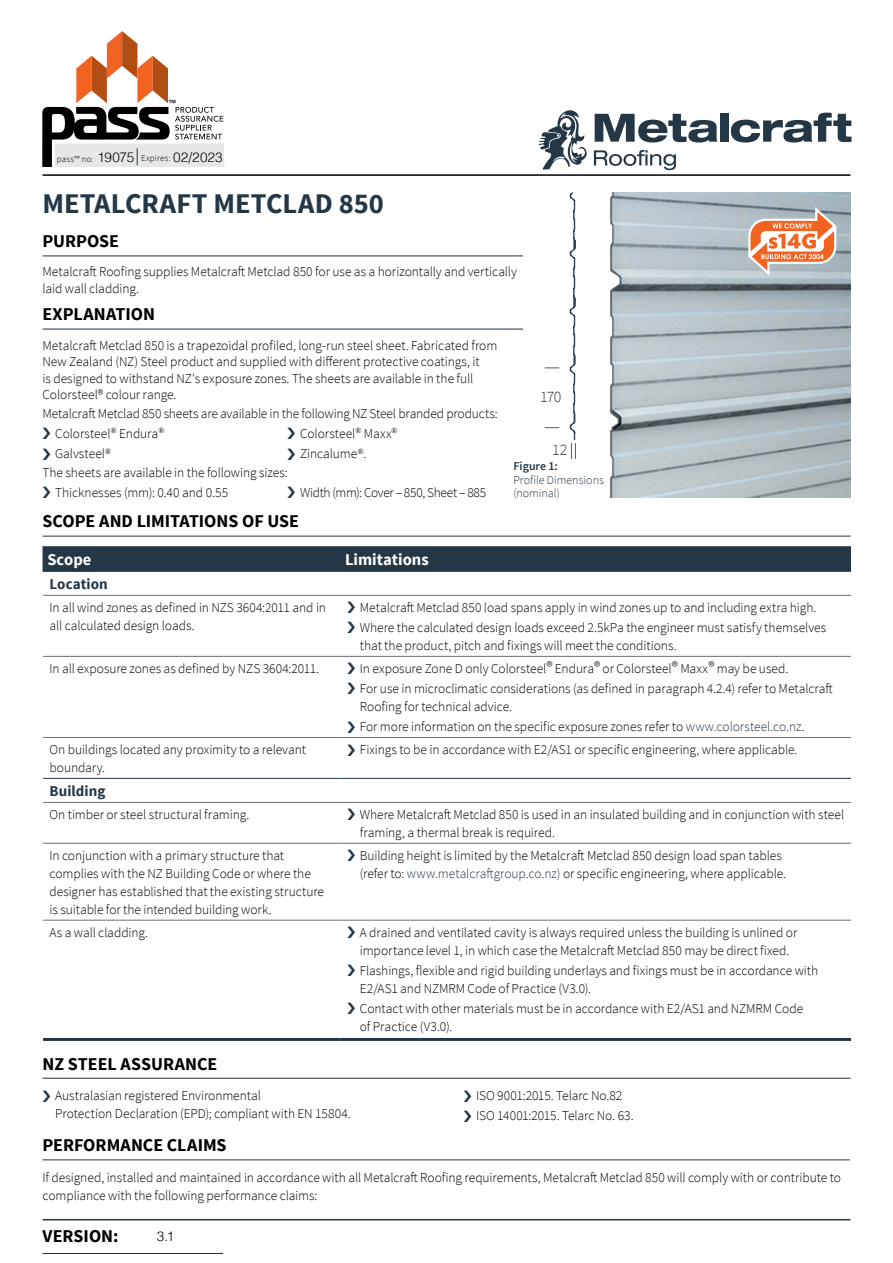
<style>
.page{position:relative;width:893px;height:1263px;background:#fff}
.page>*{position:absolute;margin:0;border:0;box-sizing:border-box;transform-origin:0 0}
.Head{font:700 28.5px "Source Sans Pro";color:#243746}
.Product_head{font:700 18px "Source Sans Pro";color:#000}
.Product_head_Span{font:700 18px "Source Sans Pro";color:#000}
.Head_1{font:700 18px "Source Sans Pro";color:#000}
.Table_Head_White_Bol{font:700 16.5px "Source Sans Pro";color:#fff}
.Dimension{font:300 15.9px "Source Sans Pro";color:#333}
.Table_Head_Colour{font:700 15px "Source Sans Pro";letter-spacing:.005em;color:#243746}
.Body_text_Span{font:300 13.5px/18px "Source Sans Pro";letter-spacing:-.005em;color:#000}
.Body_text{font:300 13.5px/18px "Source Sans Pro";letter-spacing:-.005em;color:#000}
.Form_Helvetica{font:300 13.5px "Helvetica";color:#000}
.Body_text-2{font:300 12px/13.5px "Source Sans Pro";color:#243746}
.t1{font:12px "Myriad Pro";color:#000}
.t2{font:300 9px "Source Sans Pro";letter-spacing:.025em;color:#000}
.s1{font-weight:600}
.s2{color:#243746}
</style>
<div class="page">
<hr style="left:43px;top:174px;width:807px;height:2px;background:#000">
<img style="left:609px;top:192px;width:242px;height:305px">
<hr style="left:43px;top:1219px;width:807px;height:1px;background:#243746">
<svg style="left:539px;top:110px;width:48px;height:60px"></svg>
<svg style="left:595px;top:114px;width:122px;height:29px"></svg>
<div style="left:720px;top:113px;width:8px;height:29px;background:#243746"></div>
<svg style="left:731px;top:113px;width:120px;height:30px"></svg>
<svg style="left:594px;top:150px;width:82px;height:20px"></svg>
<hr style="left:43px;top:536px;width:808px;height:1px;background:#243746">
<hr style="left:43px;top:595px;width:298px;height:1px;background:#6d6e71">
<hr style="left:341px;top:595px;width:510px;height:1px;background:#6d6e71">
<hr style="left:43px;top:656px;width:298px;height:1px;background:#6d6e71">
<hr style="left:341px;top:656px;width:510px;height:1px;background:#6d6e71">
<hr style="left:43px;top:737px;width:298px;height:1px;background:#6d6e71">
<hr style="left:341px;top:737px;width:510px;height:1px;background:#6d6e71">
<hr style="left:43px;top:843px;width:298px;height:1px;background:#6d6e71">
<hr style="left:341px;top:843px;width:510px;height:1px;background:#6d6e71">
<hr style="left:43px;top:778px;width:298px;height:1px;background:#243746">
<hr style="left:341px;top:778px;width:510px;height:1px;background:#243746">
<hr style="left:43px;top:802px;width:298px;height:1px;background:#6d6e71">
<hr style="left:341px;top:802px;width:510px;height:1px;background:#6d6e71">
<div style="left:43px;top:546px;width:808px;height:25px;background:#243746"></div>
<hr style="left:43px;top:571px;width:298px;height:1px;background:#243746">
<hr style="left:341px;top:571px;width:510px;height:1px;background:#243746">
<hr style="left:43px;top:920px;width:298px;height:1px;background:#6d6e71">
<hr style="left:341px;top:920px;width:510px;height:1px;background:#6d6e71">
<hr style="left:43px;top:1038px;width:298px;height:3px;background:#243746">
<hr style="left:341px;top:1038px;width:510px;height:3px;background:#243746">
<svg style="left:569px;top:192px;width:7px;height:267px"></svg>
<svg style="left:545px;top:368px;width:14px;height:1px"></svg>
<svg style="left:545px;top:427px;width:14px;height:1px"></svg>
<hr style="left:43px;top:256px;width:480px;height:1px;background:#243746">
<hr style="left:43px;top:329px;width:480px;height:1px;background:#243746">
<svg style="left:748px;top:207px;width:88px;height:69px"></svg>
<hr style="left:43px;top:1078px;width:807px;height:1px;background:#243746">
<hr style="left:43px;top:1159px;width:807px;height:1px;background:#243746">
<svg style="left:42px;top:31px;width:181px;height:136px"></svg>
<hr style="left:43px;top:1253px;width:180px;height:1px;background:#243746">
<p class="t1" style="left:169px;top:97px;width:9px">™</p>
<p class="t2" style="left:57px;top:153px;width:38px">pass™ no:</p>
<p class="Form_Helvetica" style="left:98px;top:146px;width:38px">19075</p>
<p class="t2" style="left:141px;top:153px;width:31px">Expires:</p>
<p class="Form_Helvetica" style="left:173px;top:146px;width:51px">02/2023</p>
<p class="Head" style="left:43px;top:186px;width:343px">METALCRAFT METCLAD 850</p>
<p class="Product_head_Span" style="left:43px;top:230px;width:78px">PURPOSE</p>
<p class="Body_text_Span" style="left:43px;top:264px;width:476px;line-height:16.5px">Metalcraft Roofing supplies Metalcraft Metclad 850 for use as a horizontally and vertically laid wall cladding.</p>
<p class="Product_head_Span" style="left:43px;top:303px;width:114px">EXPLANATION</p>
<p class="Body_text_Span" style="left:43px;top:337px;width:456px;line-height:16.5px">Metalcraft Metclad 850 is a trapezoidal profiled, long-run steel sheet. Fabricated from New Zealand (NZ) Steel product and supplied with different protective coatings, it<br>is designed to withstand NZ's exposure zones. The sheets are available in the full Colorsteel® colour range.</p>
<p class="Body_text_Span" style="left:43px;top:404px;width:457px">Metalcraft Metclad 850 sheets are available in the following NZ Steel branded products:</p>
<p class="Body_text_Span" style="left:55px;top:424px;width:111px">Colorsteel<sup>®</sup> Endura<sup>®</sup></p>
<p class="Body_text_Span" style="left:55px;top:445px;width:57px">Galvsteel<sup>®</sup></p>
<p class="Body_text_Span" style="left:300px;top:424px;width:99px">Colorsteel<sup>®</sup> Maxx<sup>®</sup></p>
<p class="Body_text_Span" style="left:300px;top:445px;width:68px">Zincalume<sup>®</sup>.</p>
<p class="Dimension" style="left:540px;top:387px;width:23px">170</p>
<p class="Dimension" style="left:552px;top:440px;width:17px">12</p>
<p class="Body_text_Span" style="left:43px;top:463px;width:247px">The sheets are available in the following sizes:</p>
<p class="Body_text_Span" style="left:55px;top:483px;width:174px">Thicknesses (mm): 0.40 and 0.55</p>
<p class="Body_text_Span" style="left:300px;top:483px;width:188px">Width (mm): Cover – 850, Sheet – 885</p>
<p class="Body_text-2" style="left:513px;top:460px;width:92px"><span class="s1">Figure 1:<br></span>Profile Dimensions (nominal)</p>
<p class="Product_head" style="left:43px;top:510px;width:258px">SCOPE AND LIMITATIONS OF USE</p>
<p class="Table_Head_White_Bol" style="left:47px;top:549px;width:46px">Scope</p>
<p class="Table_Head_White_Bol" style="left:345px;top:549px;width:85px">Limitations</p>
<p class="Table_Head_Colour" style="left:49px;top:574px;width:60px">Location</p>
<p class="Body_text" style="left:49px;top:598px;width:278px">In all wind zones as defined in NZS 3604:2011 and in all calculated design loads.</p>
<p class="Body_text_Span" style="left:360px;top:598px;width:458px">Metalcraft Metclad 850 load spans apply in wind zones up to and including extra high.</p>
<p class="Body_text_Span" style="left:360px;top:618px;width:468px">Where the calculated design loads exceed 2.5kPa the engineer must satisfy themselves that the product, pitch and fixings will meet the conditions.</p>
<p class="Body_text" style="left:49px;top:659px;width:271px">In all exposure zones as defined by NZS 3604:2011.</p>
<p class="Body_text_Span" style="left:360px;top:659px;width:430px">In exposure Zone D only Colorsteel® Endura® or Colorsteel® Maxx® may be used.</p>
<p class="Body_text_Span" style="left:360px;top:679px;width:474px">For use in microclimatic considerations (as defined in paragraph 4.2.4) refer to Metalcraft<br>Roofing for technical advice.</p>
<p class="Body_text_Span" style="left:360px;top:718px;width:446px">For more information on the specific exposure zones refer to <span class="s2">www.colorsteel.co.nz</span>.</p>
<p class="Body_text" style="left:49px;top:741px;width:258px">On buildings located any proximity to a relevant boundary.</p>
<p class="Body_text_Span" style="left:360px;top:741px;width:439px">Fixings to be in accordance with E2/AS1 or specific engineering, where applicable.</p>
<p class="Table_Head_Colour" style="left:49px;top:781px;width:58px">Building</p>
<p class="Body_text" style="left:49px;top:805px;width:201px">On timber or steel structural framing.</p>
<p class="Body_text_Span" style="left:360px;top:805px;width:486px">Where Metalcraft Metclad 850 is used in an insulated building and in conjunction with steel framing, a thermal break is required.</p>
<p class="Body_text" style="left:49px;top:846px;width:276px">In conjunction with a primary structure that complies with the NZ Building Code or where the designer has established that the existing structure is suitable for the intended building work.</p>
<p class="Body_text_Span" style="left:360px;top:846px;width:428px">Building height is limited by the Metalcraft Metclad 850 design load span tables (refer to: <span class="s2">www.metalcraftgroup.co.nz)</span> or specific engineering, where applicable.</p>
<p class="Body_text" style="left:49px;top:923px;width:100px">As a wall cladding.</p>
<p class="Body_text_Span" style="left:360px;top:923px;width:439px">A drained and ventilated cavity is always required unless the building is unlined or importance level 1, in which case the Metalcraft Metclad 850 may be direct fixed.</p>
<p class="Body_text_Span" style="left:360px;top:961px;width:460px">Flashings, flexible and rigid building underlays and fixings must be in accordance with<br>E2/AS1 and NZMRM Code of Practice (V3.0).</p>
<p class="Body_text_Span" style="left:360px;top:999px;width:445px">Contact with other materials must be in accordance with E2/AS1 and NZMRM Code of Practice (V3.0).</p>
<p class="Product_head" style="left:43px;top:1052px;width:176px">NZ STEEL ASSURANCE</p>
<p class="Body_text_Span" style="left:55px;top:1087px;width:297px">Australasian registered Environmental<br>Protection Declaration (EPD); compliant with EN 15804.</p>
<p class="Body_text_Span" style="left:476px;top:1087px;width:148px">ISO 9001:2015. Telarc No.82</p>
<p class="Body_text_Span" style="left:476px;top:1107px;width:159px">ISO 14001:2015. Telarc No. 63.</p>
<p class="Product_head" style="left:43px;top:1134px;width:186px">PERFORMANCE CLAIMS</p>
<p class="Body_text" style="left:43px;top:1168px;width:800px">If designed, installed and maintained in accordance with all Metalcraft Roofing requirements, Metalcraft Metclad 850 will comply with or contribute to compliance with the following performance claims:</p>
<p class="Head_1" style="left:43px;top:1225px;width:78px">VERSION:</p>
<p class="Form_Helvetica" style="left:157px;top:1224px;width:19px">3.1</p>
</div>
